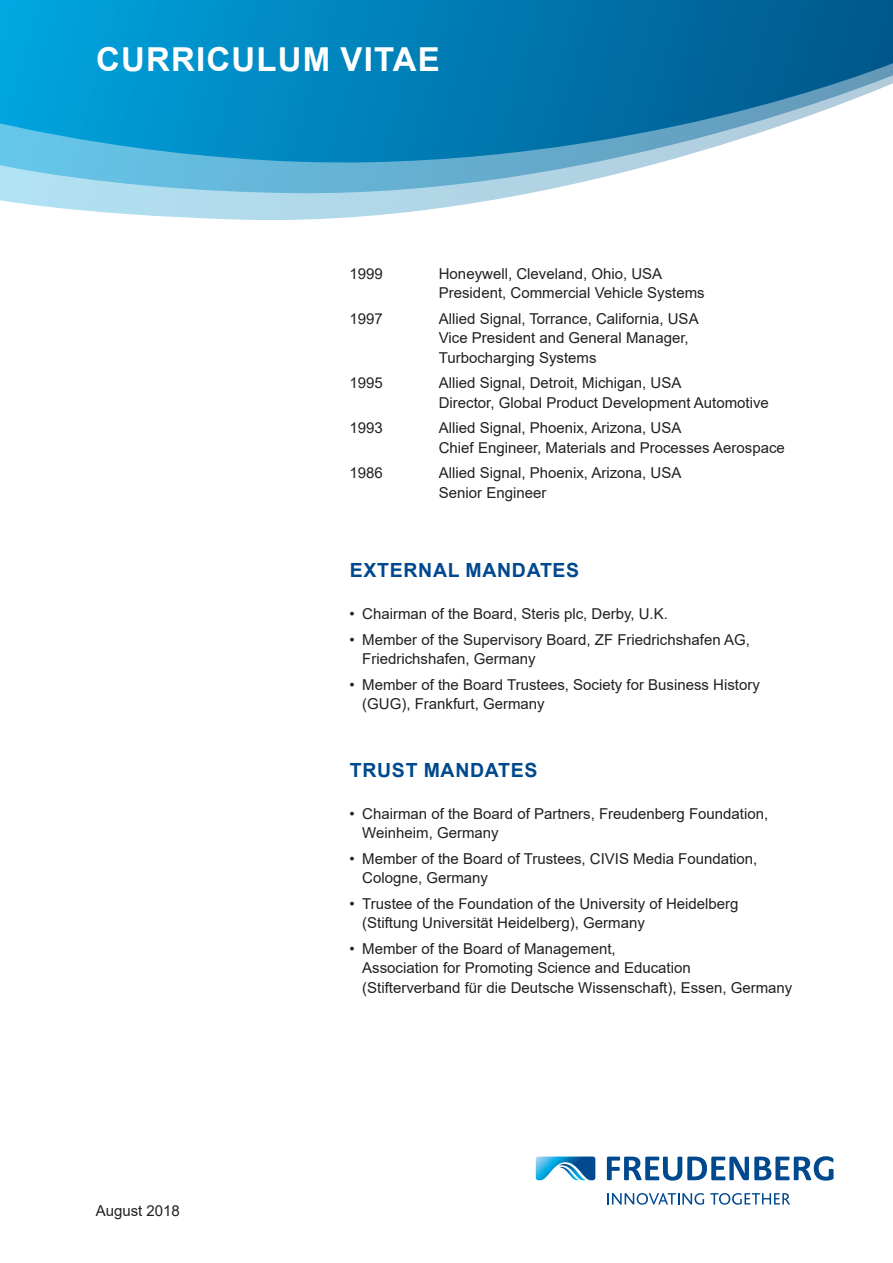
<style>
.page{position:relative;width:893px;height:1263px;background:#fff}
.page>*{position:absolute;margin:0;border:0;box-sizing:border-box;transform-origin:0 0}
.t1{font:700 33px "Arial";letter-spacing:.035em;color:#fff}
.t2{font:700 19.5px "Arial";letter-spacing:.035em;color:#01498e}
.t3{font:15px/19.5px "Arial";color:#231f20}
</style>
<div class="page">
<div style="left:0;top:0;width:893px;height:224px;background:linear-gradient(to right,#00a5e0,#00568a)"></div>
<svg style="left:0;top:58px;width:893px;height:12px;background:#007db4"></svg>
<svg style="left:0;top:70px;width:893px;height:8px;background:#037eb5"></svg>
<svg style="left:0;top:78px;width:893px;height:146px"></svg>
<svg style="left:607px;top:1156px;width:226px;height:24px"></svg>
<svg style="left:536px;top:1156px;width:59px;height:24px"></svg>
<svg style="left:607px;top:1193px;width:97px;height:12px"></svg>
<svg style="left:710px;top:1193px;width:80px;height:12px"></svg>
<h1 class="t1" style="left:96px;top:36px;width:345px">CURRICULUM VITAE</h1>
<p class="t3" style="left:349px;top:264px;width:35px">1999</p>
<p class="t3" style="left:439px;top:264px;width:267px">Honeywell, Cleveland, Ohio, USA<br>President, Commercial Vehicle Systems</p>
<p class="t3" style="left:349px;top:309px;width:35px">1997</p>
<p class="t3" style="left:439px;top:309px;width:261px">Allied Signal, Torrance, California, USA<br>Vice President and General Manager,<br>Turbocharging Systems</p>
<p class="t3" style="left:349px;top:373px;width:35px">1995</p>
<p class="t3" style="left:439px;top:373px;width:332px">Allied Signal, Detroit, Michigan, USA<br>Director, Global Product Development Automotive</p>
<p class="t3" style="left:349px;top:418px;width:35px">1993</p>
<p class="t3" style="left:439px;top:418px;width:348px">Allied Signal, Phoenix, Arizona, USA<br>Chief Engineer, Materials and Processes Aerospace</p>
<p class="t3" style="left:349px;top:463px;width:35px">1986</p>
<p class="t3" style="left:439px;top:463px;width:244px">Allied Signal, Phoenix, Arizona, USA<br>Senior Engineer</p>
<h2 class="t2" style="left:350px;top:557px;width:231px">EXTERNAL MANDATES</h2>
<p class="t3" style="left:349px;top:604px;width:320px">• Chairman of the Board, Steris plc, Derby, U.K.</p>
<p class="t3" style="left:362px;top:630px;width:389px;text-indent:-13px">• Member of the Supervisory Board, ZF Friedrichshafen AG,<br>Friedrichshafen, Germany</p>
<p class="t3" style="left:362px;top:675px;width:399px;text-indent:-13px">• Member of the Board Trustees, Society for Business History (GUG), Frankfurt, Germany</p>
<p class="t3" style="left:96px;top:1200px;width:86px">August 2018</p>
<h2 class="t2" style="left:350px;top:756px;width:189px">TRUST MANDATES</h2>
<p class="t3" style="left:362px;top:804px;width:408px;text-indent:-13px">• Chairman of the Board of Partners, Freudenberg Foundation,<br>Weinheim, Germany</p>
<p class="t3" style="left:362px;top:849px;width:397px;text-indent:-13px">• Member of the Board of Trustees, CIVIS Media Foundation,<br>Cologne, Germany</p>
<p class="t3" style="left:362px;top:894px;width:378px;text-indent:-13px">• Trustee of the Foundation of the University of Heidelberg (Stiftung Universität Heidelberg), Germany</p>
<p class="t3" style="left:362px;top:939px;width:432px;text-indent:-13px">• Member of the Board of Management,<br>Association for Promoting Science and Education (Stifterverband für die Deutsche Wissenschaft), Essen, Germany</p>
</div>
